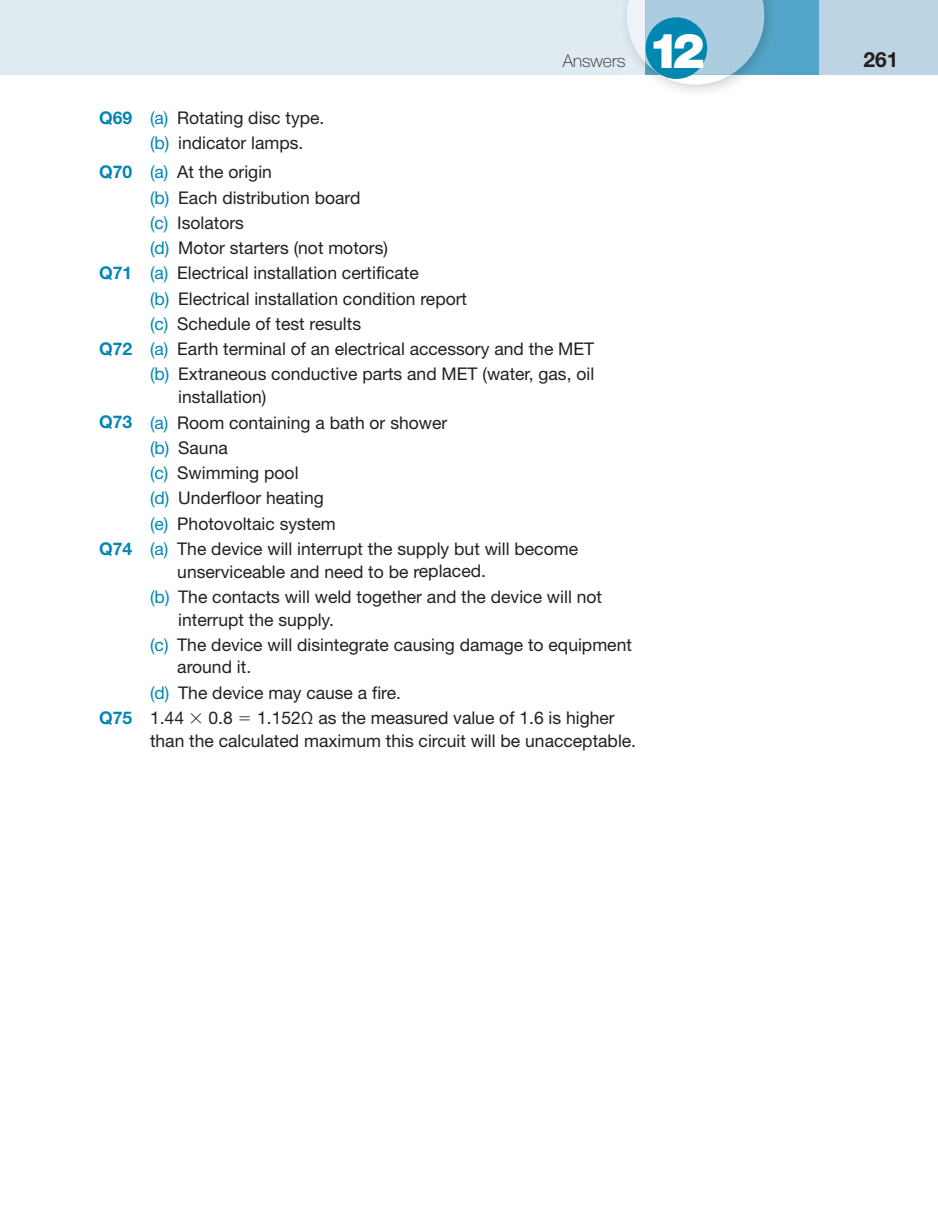
<style>
.page{position:relative;width:938px;height:1221px;background:#fff}
.page>*{position:absolute;margin:0;border:0;box-sizing:border-box;transform-origin:0 0}
.t1{font:900 48.3px "Helvetica Neue";color:#fff}
.t2{font:700 21px "Helvetica Neue";color:#231f1f}
.t3{font:17.5px/25.2px "Helvetica Neue";color:#231f1f}
.t4{font:100 17.5px "Helvetica Neue";color:#231f1f}
.s1{font-weight:700;color:#0087b1}
.s2{color:#0087b1}
.s3{font-family:"WWDOC01"}
.s4{font-family:"Helvetica Neue LT Std"}
</style>
<div class="page">
<div style="left:0;top:0;width:937px;height:75px;background:#e0ebf1"></div>
<div style="left:797px;top:0;width:140px;height:75px;background:#bcd4e3"></div>
<div style="left:645px;top:0;width:173px;height:75px;background:#52a4c8"></div>
<img style="left:666px;top:0;width:104px;height:92px">
<svg style="left:626px;top:0;width:138px;height:84px"></svg>
<div style="left:645px;top:17px;width:62px;height:62px;background:#0087b1;border-radius:50%"></div>
<p class="t4" style="left:562px;top:54px;width:64px">Answers</p>
<p class="t3" style="left:150px;top:107px;width:176px;text-indent:-51px"><span class="s1">Q69</span> <span class="s2">(a)</span> Rotating disc type. <span class="s2">(b)</span> indicator lamps.</p>
<p class="t3" style="left:99px;top:161px;width:174px"><span class="s1">Q70</span> <span class="s2">(a)</span> At the origin</p>
<p class="t3" style="left:150px;top:186px;width:212px"><span class="s2">(b)</span> Each distribution board</p>
<p class="t3" style="left:150px;top:212px;width:95px"><span class="s2">(c)</span> Isolators</p>
<p class="t3" style="left:150px;top:237px;width:239px"><span class="s2">(d)</span> Motor starters (not motors)</p>
<p class="t3" style="left:99px;top:262px;width:321px"><span class="s1">Q71</span> <span class="s2">(a)</span> Electrical installation certificate</p>
<p class="t3" style="left:150px;top:287px;width:318px"><span class="s2">(b)</span> Electrical installation condition report</p>
<p class="t3" style="left:150px;top:313px;width:212px"><span class="s2">(c)</span> Schedule of test results</p>
<p class="t3" style="left:99px;top:338px;width:496px"><span class="s1">Q72</span> <span class="s2">(a)</span> Earth terminal of an electrical accessory and the MET</p>
<p class="t3" style="left:150px;top:363px;width:446px"><span class="s2">(b)</span> Extraneous conductive parts and MET (water, gas, oil</p>
<p class="t3" style="left:178px;top:386px;width:90px">installation)</p>
<p class="t3" style="left:99px;top:411px;width:349px"><span class="s1">Q73</span> <span class="s2">(a)</span> Room containing a bath or shower</p>
<p class="t3" style="left:150px;top:436px;width:79px"><span class="s2">(b)</span> Sauna</p>
<p class="t3" style="left:150px;top:462px;width:150px"><span class="s2">(c)</span> Swimming pool</p>
<p class="t3" style="left:150px;top:487px;width:175px"><span class="s2">(d)</span> Underfloor heating</p>
<p class="t3" style="left:150px;top:512px;width:187px"><span class="s2">(e)</span> Photovoltaic system</p>
<p class="t3" style="left:99px;top:537px;width:480px"><span class="s1">Q74</span> <span class="s2">(a)</span> The device will interrupt the supply but will become</p>
<p class="t3" style="left:150px;top:560px;width:453px;text-indent:27px">unserviceable and need to be replaced.<br><span class="s2">(b)</span> The contacts will weld together and the device will not</p>
<p class="t3" style="left:150px;top:608px;width:483px;text-indent:28px">interrupt the supply.<br><span class="s2">(c)</span> The device will disintegrate causing damage to equipment</p>
<p class="t3" style="left:177px;top:656px;width:75px">around it.</p>
<p class="t3" style="left:150px;top:681px;width:252px"><span class="s2">(d)</span> The device may cause a fire.</p>
<p class="t3" style="left:99px;top:706px;width:517px"><span class="s1">Q75</span> 1.44 <span class="s3">3</span> 0.8 <span class="s3">5</span> 1.152<span class="s4">Ω</span> as the measured value of 1.6 is higher</p>
<p class="t3" style="left:150px;top:729px;width:487px">than the calculated maximum this circuit will be unacceptable.</p>
<h1 class="t1" style="left:648px;top:33px;width:58px">12</h1>
<p class="t2" style="left:863px;top:52px;width:37px">261</p>
</div>
